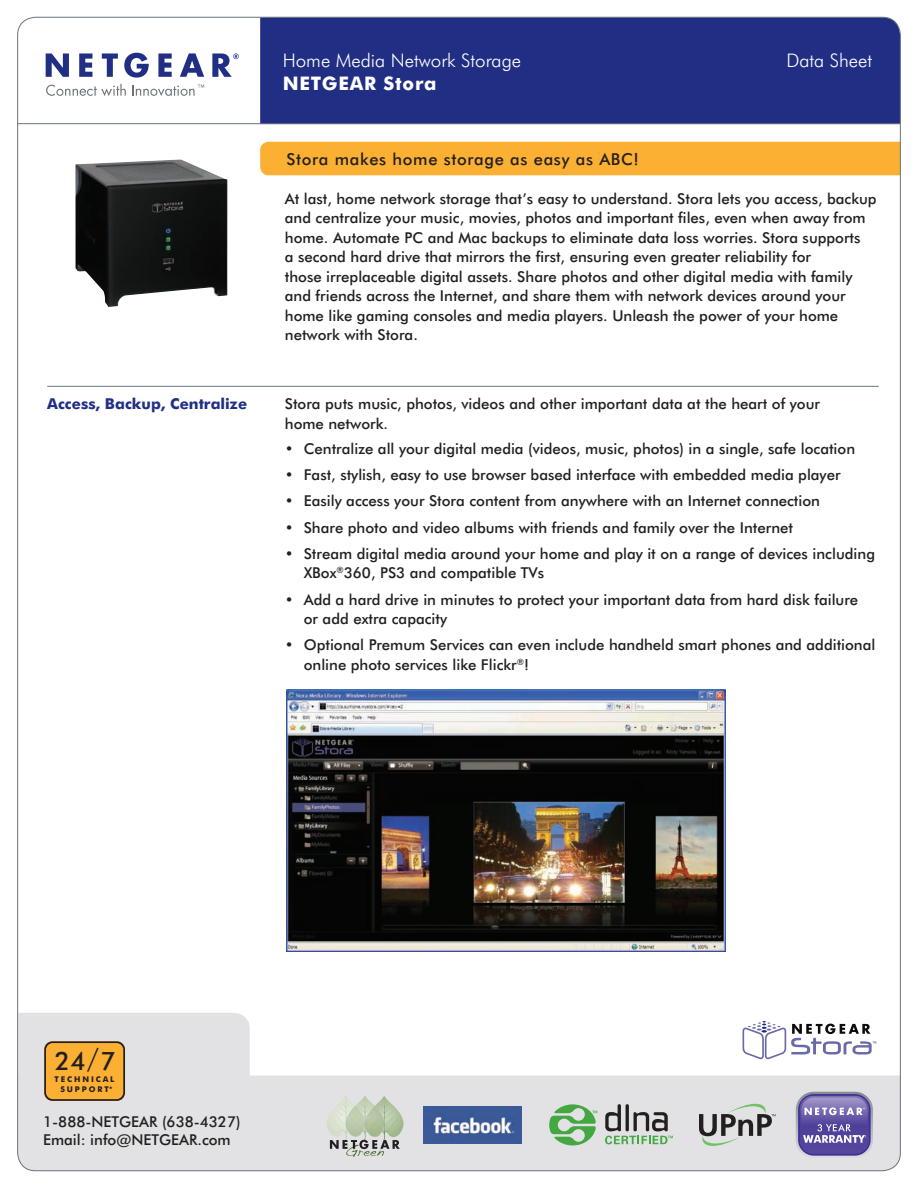
<style>
.page{position:relative;width:918px;height:1188px;background:#fff}
.page>*{position:absolute;margin:0;border:0;box-sizing:border-box;transform-origin:0 0}
.t1{font:500 25.35px "Futura BT";color:#231f20}
.t2{font:300 18.75px "Futura BT";color:#fff}
.t3{font:700 18.75px "Futura BT";letter-spacing:.04em;color:#fff}
.t4{font:500 16.5px "Futura BT";letter-spacing:.04em;color:#231f20}
.t5{font:500 15px/19.5px "Futura BT";color:#231f20}
.t6{font:700 15px "Futura BT";color:#202e84}
.t7{font:700 7.95px/9.8px "Futura BT";letter-spacing:.235em;color:#231f20;text-align:center}
.s1{font-weight:300;font-size:28.95px}
.s2{font-weight:500}
</style>
<div class="page">
<svg style="left:46px;top:84px;width:80px;height:12px"></svg>
<svg style="left:132px;top:85px;width:72px;height:11px"></svg>
<svg style="left:46px;top:53px;width:23px;height:24px"></svg>
<svg style="left:79px;top:53px;width:13px;height:24px"></svg>
<svg style="left:102px;top:53px;width:16px;height:24px"></svg>
<svg style="left:124px;top:53px;width:25px;height:25px"></svg>
<svg style="left:158px;top:53px;width:14px;height:24px"></svg>
<svg style="left:180px;top:53px;width:24px;height:24px"></svg>
<svg style="left:212px;top:53px;width:27px;height:24px"></svg>
<div style="left:260px;top:17px;width:640px;height:106px;background:#202e84"></div>
<div style="left:18px;top:1076px;width:883px;height:95px;background:#e2e2e4"></div>
<svg style="left:796px;top:1092px;width:77px;height:66px;background:#8177b3"></svg>
<svg style="left:699px;top:1104px;width:77px;height:42px;background:#b2b4b2"></svg>
<svg style="left:605px;top:1104px;width:68px;height:40px;background:#a7b0a8"></svg>
<svg style="left:549px;top:1104px;width:48px;height:41px;background:#94c595"></svg>
<img style="left:423px;top:1106px;width:99px;height:37px">
<svg style="left:742px;top:1021px;width:134px;height:38px"></svg>
<div style="left:260px;top:142px;width:639px;height:33px;background:#fbb034"></div>
<hr style="left:47px;top:386px;width:832px;height:1px;background:#6a747c">
<svg style="left:19px;top:1013px;width:231px;height:128px;background:#e1d6c6"></svg>
<img style="left:75px;top:159px;width:152px;height:148px">
<svg style="left:323px;top:1095px;width:81px;height:62px;background:#c4cbbd"></svg>
<img style="left:287px;top:690px;width:438px;height:262px">
<hr style="left:18px;top:123px;width:882px;height:1px;background:#6a747c">
<p class="t2" style="left:283px;top:49px;width:240px">Home Media Network Storage</p>
<p class="t2" style="left:786px;top:49px;width:87px">Data Sheet</p>
<p class="t3" style="left:283px;top:72px;width:155px">NETGEAR Stora</p>
<p class="t4" style="left:286px;top:149px;width:354px">Stora makes home storage as easy as ABC!</p>
<p class="t5" style="left:285px;top:188px;width:593px">At last, home network storage that’s easy to understand. Stora lets you access, backup and centralize your music, movies, photos and important files, even when away from home. Automate PC and Mac backups to eliminate data loss worries. Stora supports<br>a second hard drive that mirrors the first, ensuring even greater reliability for<br>those irreplaceable digital assets. Share photos and other digital media with family and friends across the Internet, and share them with network devices around your home like gaming consoles and media players. Unleash the power of your home network with Stora.</p>
<p class="t6" style="left:47px;top:395px;width:201px">Access, Backup, Centralize</p>
<p class="t5" style="left:285px;top:394px;width:537px">Stora puts music, photos, videos and other important data at the heart of your home network.</p>
<p class="t5" style="left:285px;top:439px;width:572px">• Centralize all your digital media (videos, music, photos) in a single, safe location</p>
<p class="t5" style="left:285px;top:465px;width:557px">• Fast, stylish, easy to use browser based interface with embedded media player</p>
<p class="t5" style="left:285px;top:491px;width:537px">• Easily access your Stora content from anywhere with an Internet connection</p>
<p class="t5" style="left:285px;top:517px;width:510px">• Share photo and video albums with friends and family over the Internet</p>
<p class="t5" style="left:304px;top:544px;width:573px;text-indent:-19px">• Stream digital media around your home and play it on a range of devices including<br>XBox<sup>®</sup>360, PS3 and compatible TVs</p>
<p class="t5" style="left:304px;top:589px;width:556px;text-indent:-19px">• Add a hard drive in minutes to protect your important data from hard disk failure or add extra capacity</p>
<p class="t5" style="left:304px;top:635px;width:573px;text-indent:-19px">• Optional Premum Services can even include handheld smart phones and additional online photo services like Flickr<sup>®</sup>!</p>
<h1 class="t1" style="left:55px;top:1045px;width:63px">24<span class="s1">/</span>7</h1>
<p class="t7" style="left:55px;top:1074px;width:61px">TECHNICAL<br>SUPPORT<span class="s2">*</span></p>
<p class="t5" style="left:43px;top:1113px;width:199px;line-height:17.4px">1-888-NETGEAR (638-4327)<br>Email: info@NETGEAR.com</p>
</div>
